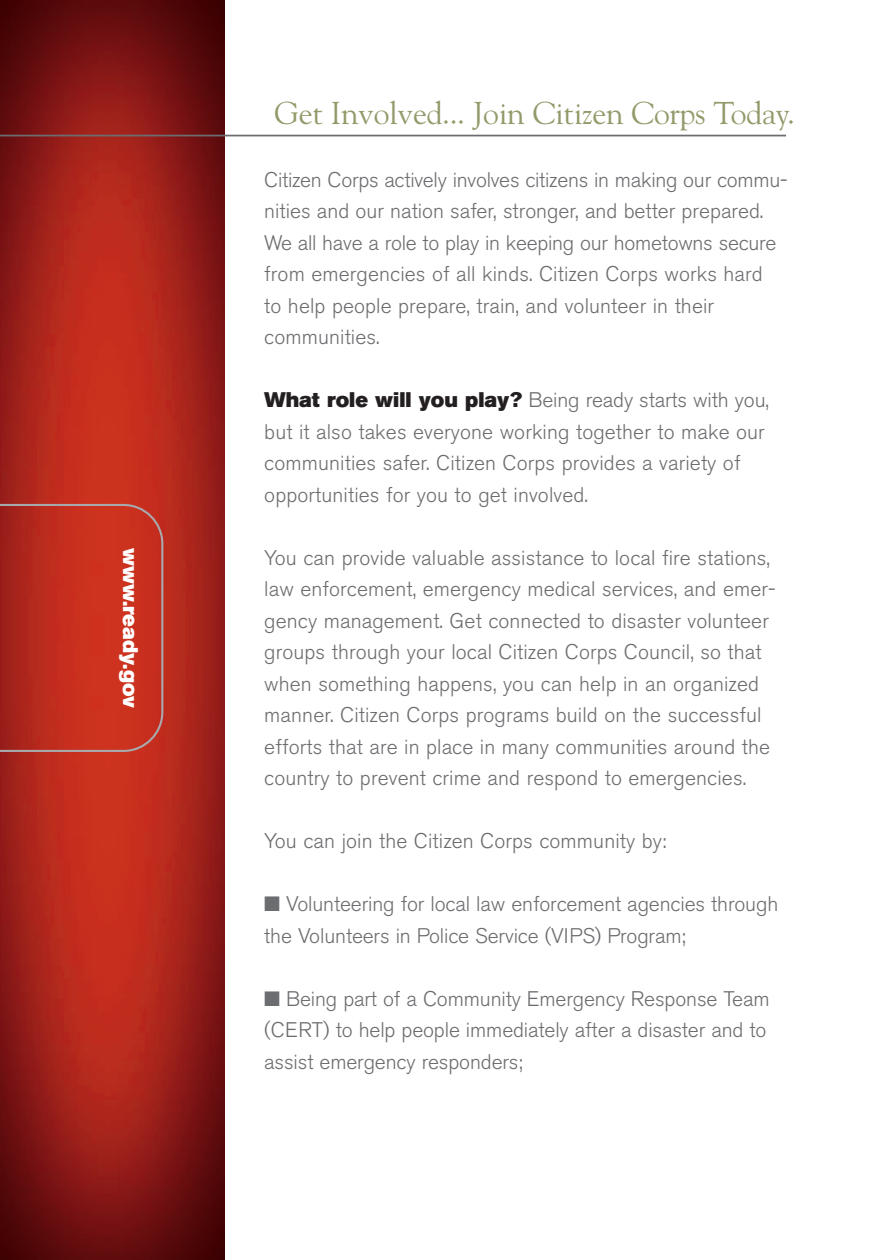
<style>
.page{position:relative;width:882px;height:1260px;background:#fff}
.page>*{position:absolute;margin:0;border:0;box-sizing:border-box;transform-origin:0 0}
.t1{font:31.5px "Goudy";letter-spacing:-.01em;color:#94996a}
.t2{font:300 21px/31.5px "Akzidenz Grotesk BE";letter-spacing:.005em;color:#6c6d70}
.t3{font:21px "Akzidenz Grotesk BE Super";color:#fff}
.s1{font-family:"Akzidenz Grotesk BE Super";font-weight:400;color:#231f20}
</style>
<div class="page">
<img style="left:0;top:0;width:225px;height:1260px">
<svg style="left:0;top:504px;width:163px;height:248px;background:#bf3020"></svg>
<hr style="left:0;top:135px;width:786px;height:1px;background:#6c6d70">
<p class="t3" style="left:139px;top:548px;width:161px;rotate:90deg">www.ready.gov</p>
<h2 class="t1" style="left:275px;top:94px;width:522px">Get Involved... Join Citizen Corps Today.</h2>
<p class="t2" style="left:264px;top:165px;width:525px">Citizen Corps actively involves citizens in making our commu&shy;nities and our nation safer, stronger, and better prepared.<br>We all have a role to play in keeping our hometowns secure from emergencies of all kinds. Citizen Corps works hard<br>to help people prepare, train, and volunteer in their communities.</p>
<p class="t2" style="left:264px;top:386px;width:506px"><span class="s1">What role will you play?</span> Being ready starts with you, but it also takes everyone working together to make our communities safer. Citizen Corps provides a variety of opportunities for you to get involved.</p>
<p class="t2" style="left:264px;top:543px;width:513px">You can provide valuable assistance to local fire stations, law enforcement, emergency medical services, and emer&shy;gency management. Get connected to disaster volunteer groups through your local Citizen Corps Council, so that when something happens, you can help in an organized manner. Citizen Corps programs build on the successful efforts that are in place in many communities around the country to prevent crime and respond to emergencies.</p>
<p class="t2" style="left:264px;top:827px;width:404px">You can join the Citizen Corps community by:</p>
<p class="t2" style="left:264px;top:890px;width:516px">■ Volunteering for local law enforcement agencies through the Volunteers in Police Service (VIPS) Program;</p>
<p class="t2" style="left:264px;top:984px;width:507px">■ Being part of a Community Emergency Response Team (CERT) to help people immediately after a disaster and to assist emergency responders;</p>
</div>
